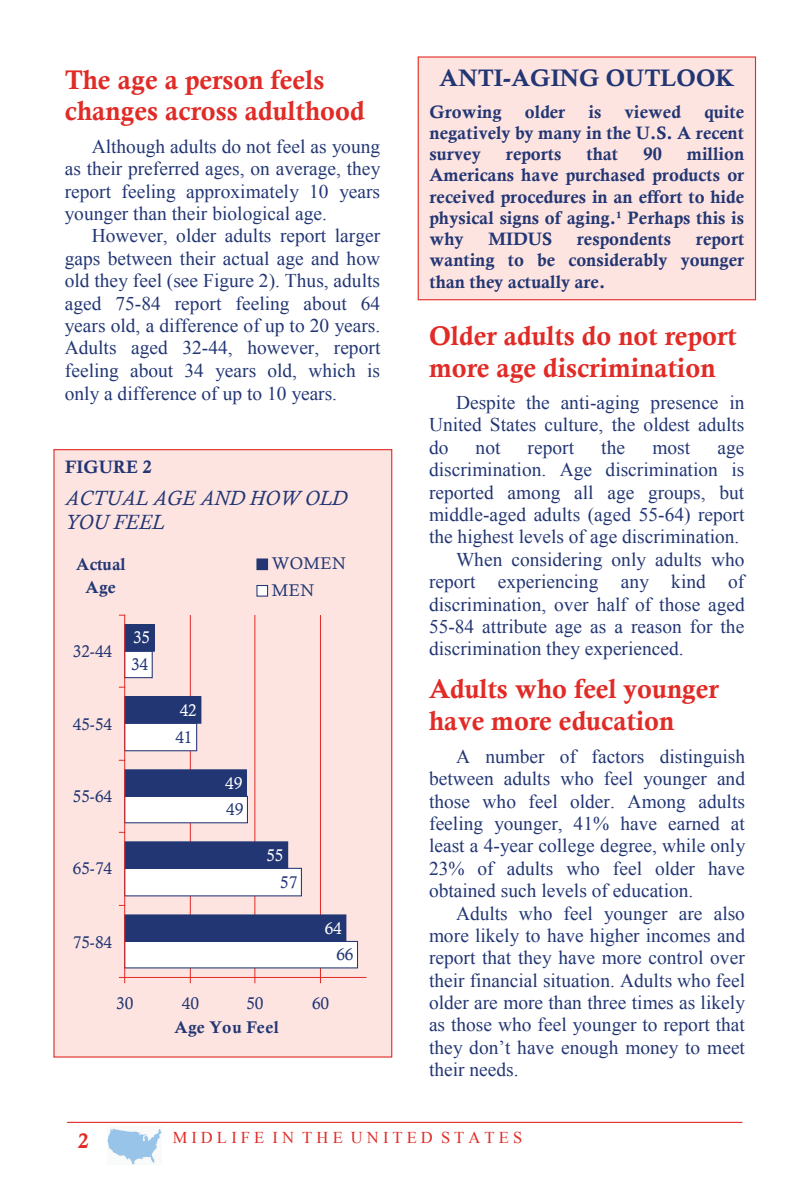
<style>
.page{position:relative;width:797px;height:1188px;background:#fff}
.page>*{position:absolute;margin:0;border:0;box-sizing:border-box;transform-origin:0 0}
.t1{font:27px/31.8px "Calis MT Bol";color:#e02b26}
.t2{font:23.85px "Calis MT Bol";color:#223674}
.t3{font:italic 21px/24.2px "Calisto";color:#223674}
.t4{font:21px "Calis MT Bol";color:#e02b26}
.t5{font:19.35px/22.4px "Times New Roman";color:#223674;text-align:justify}
.t6{font:18px/21.1px "Calis MT Bol";color:#223674;text-align:justify}
.t7{font:16.95px "Calisto";letter-spacing:-.01em;color:#223674}
.t8{font:16.95px "Calisto";letter-spacing:-.01em;color:#fff}
.t9{font:16.95px "Calis MT Bol";letter-spacing:.03em;color:#223674}
.t10{font:16.95px/22.2px "Calis MT Bol";letter-spacing:.005em;color:#223674;text-align:center}
.t11{font:16.95px/26.4px "Calisto";letter-spacing:.02em;color:#223674}
.t12{font:16.5px "Times New Roman";letter-spacing:.25em;color:#e02b26}
</style>
<div class="page">
<div style="left:418px;top:57px;width:337px;height:243px;background:#fde4e0"></div>
<div style="left:418px;top:56px;width:338px;height:244px;border:1px solid #e02b26"></div>
<div style="left:54px;top:450px;width:338px;height:607px;background:#fde4e0"></div>
<img style="left:108px;top:1128px;width:54px;height:36px">
<hr style="left:67px;top:1121px;width:675px;height:2px;background:#e02b26">
<hr style="left:190px;top:615px;width:1px;height:362px;background:#e02b26">
<hr style="left:254px;top:615px;width:1px;height:362px;background:#e02b26">
<hr style="left:320px;top:615px;width:1px;height:362px;background:#e02b26">
<div style="left:125px;top:941px;width:232px;height:27px;background:#fff"></div>
<div style="left:125px;top:868px;width:176px;height:28px;background:#fff"></div>
<div style="left:125px;top:796px;width:122px;height:26px;background:#fff"></div>
<div style="left:125px;top:795px;width:123px;height:28px;border:1px solid #223674"></div>
<div style="left:125px;top:723px;width:72px;height:27px;background:#fff"></div>
<div style="left:125px;top:722px;width:72px;height:29px;border:1px solid #223674"></div>
<div style="left:125px;top:651px;width:27px;height:26px;background:#fff"></div>
<div style="left:125px;top:650px;width:28px;height:28px;border:1px solid #223674"></div>
<div style="left:125px;top:915px;width:221px;height:26px;background:#223674"></div>
<div style="left:125px;top:914px;width:221px;height:28px;border:1px solid #223674"></div>
<div style="left:125px;top:842px;width:163px;height:26px;background:#223674"></div>
<div style="left:125px;top:841px;width:163px;height:28px;border:1px solid #223674"></div>
<div style="left:125px;top:770px;width:121px;height:26px;background:#223674"></div>
<div style="left:125px;top:769px;width:122px;height:28px;border:1px solid #223674"></div>
<div style="left:125px;top:696px;width:76px;height:27px;background:#223674"></div>
<div style="left:125px;top:624px;width:29px;height:27px;background:#223674"></div>
<div style="left:125px;top:624px;width:30px;height:27px;border:1px solid #223674"></div>
<hr style="left:125px;top:977px;width:241px;height:1px;background:#e02b26">
<hr style="left:124px;top:615px;width:1px;height:362px;background:#e02b26">
<div style="left:257px;top:559px;width:10px;height:10px;background:#223674"></div>
<div style="left:256px;top:558px;width:12px;height:12px;border:1px solid #223674"></div>
<div style="left:257px;top:585px;width:10px;height:11px;background:#fff"></div>
<div style="left:256px;top:585px;width:12px;height:11px;border:1px solid #223674"></div>
<p class="t1" style="left:65px;top:63px;width:301px">The age a person feels changes across adulthood</p>
<p class="t5" style="left:92px;top:135px;width:290px">Although adults do not feel as young</p>
<p class="t5" style="left:65px;top:157px;width:317px">as their preferred ages, on average, they</p>
<p class="t5" style="left:65px;top:180px;width:317px">report feeling approximately 10 years</p>
<p class="t5" style="left:65px;top:202px;width:264px">younger than their biological age.</p>
<p class="t5" style="left:92px;top:224px;width:290px">However, older adults report larger</p>
<p class="t5" style="left:65px;top:247px;width:317px">gaps between their actual age and how</p>
<p class="t5" style="left:65px;top:269px;width:317px">old they feel (see Figure 2). Thus, adults</p>
<p class="t5" style="left:65px;top:292px;width:317px">aged 75-84 report feeling about 64</p>
<p class="t5" style="left:65px;top:314px;width:317px">years old, a difference of up to 20 years.</p>
<p class="t5" style="left:65px;top:336px;width:317px">Adults aged 32-44, however, report</p>
<p class="t5" style="left:65px;top:359px;width:317px">feeling about 34 years old, which is</p>
<p class="t5" style="left:65px;top:382px;width:274px">only a difference of up to 10 years.</p>
<p class="t6" style="left:65px;top:456px;width:88px">FIGURE 2</p>
<p class="t3" style="left:65px;top:486px;width:283px">ACTUAL AGE AND HOW OLD<br>YOU FEEL</p>
<p class="t10" style="left:76px;top:553px;width:51px">Actual<br>Age</p>
<p class="t7" style="left:73px;top:641px;width:41px">32-44</p>
<p class="t7" style="left:73px;top:714px;width:41px">45-54</p>
<p class="t8" style="left:133px;top:628px;width:19px">35</p>
<p class="t7" style="left:131px;top:654px;width:19px">34</p>
<p class="t7" style="left:73px;top:786px;width:41px">55-64</p>
<p class="t7" style="left:73px;top:858px;width:41px">65-74</p>
<p class="t7" style="left:73px;top:932px;width:41px">75-84</p>
<p class="t8" style="left:180px;top:700px;width:19px">42</p>
<p class="t7" style="left:175px;top:727px;width:19px">41</p>
<p class="t11" style="left:272px;top:550px;width:76px">WOMEN<br>MEN</p>
<p class="t8" style="left:225px;top:773px;width:19px">49</p>
<p class="t7" style="left:226px;top:799px;width:19px">49</p>
<p class="t8" style="left:266px;top:845px;width:19px">55</p>
<p class="t7" style="left:280px;top:872px;width:19px">57</p>
<p class="t8" style="left:325px;top:918px;width:19px">64</p>
<p class="t7" style="left:336px;top:944px;width:19px">66</p>
<p class="t7" style="left:116px;top:993px;width:19px">30</p>
<p class="t7" style="left:182px;top:993px;width:19px">40</p>
<p class="t7" style="left:246px;top:993px;width:19px">50</p>
<p class="t7" style="left:312px;top:993px;width:19px">60</p>
<p class="t9" style="left:174px;top:1017px;width:106px">Age You Feel</p>
<p class="t2" style="left:440px;top:64px;width:296px">ANTI-AGING OUTLOOK</p>
<p class="t6" style="left:429px;top:101px;width:73px">Growing</p>
<p class="t6" style="left:525px;top:101px;width:42px">older</p>
<p class="t6" style="left:588px;top:101px;width:14px">is</p>
<p class="t6" style="left:624px;top:101px;width:58px">viewed</p>
<p class="t6" style="left:429px;top:101px;width:316px;text-indent:275px">quite negatively by many in the U.S. A recent survey</p>
<p class="t6" style="left:429px;top:143px;width:316px;text-indent:257px">million Americans have purchased products or received procedures in an effort to hide physical signs of aging.¹ Perhaps this is why</p>
<p class="t6" style="left:506px;top:143px;width:57px">reports</p>
<p class="t6" style="left:586px;top:143px;width:33px">that</p>
<p class="t6" style="left:643px;top:143px;width:20px">90</p>
<p class="t6" style="left:488px;top:228px;width:65px">MIDUS</p>
<p class="t6" style="left:577px;top:228px;width:96px">respondents</p>
<p class="t6" style="left:429px;top:228px;width:316px;text-indent:266px">report wanting to be considerably younger than they actually are.</p>
<p class="t1" style="left:429px;top:319px;width:309px">Older adults do not report more age discrimination</p>
<p class="t5" style="left:429px;top:391px;width:317px;text-indent:27px">Despite the anti-aging presence in United States culture, the oldest adults do</p>
<p class="t5" style="left:475px;top:436px;width:26px">not</p>
<p class="t5" style="left:527px;top:436px;width:48px">report</p>
<p class="t5" style="left:601px;top:436px;width:25px">the</p>
<p class="t5" style="left:652px;top:436px;width:39px">most</p>
<p class="t5" style="left:717px;top:436px;width:28px">age</p>
<p class="t5" style="left:429px;top:458px;width:317px">discrimination. Age discrimination is</p>
<p class="t5" style="left:429px;top:480px;width:317px">reported among all age groups, but</p>
<p class="t5" style="left:429px;top:503px;width:317px">middle-aged adults (aged 55-64) report</p>
<p class="t5" style="left:429px;top:525px;width:312px">the highest levels of age discrimination.</p>
<p class="t5" style="left:456px;top:548px;width:290px">When considering only adults who</p>
<p class="t5" style="left:429px;top:570px;width:317px">report experiencing any kind of</p>
<p class="t5" style="left:429px;top:592px;width:317px">discrimination, over half of those aged</p>
<p class="t5" style="left:429px;top:615px;width:317px">55-84 attribute age as a reason for the</p>
<p class="t5" style="left:429px;top:637px;width:256px">discrimination they experienced.</p>
<p class="t1" style="left:429px;top:673px;width:291px">Adults who feel younger have more education</p>
<p class="t5" style="left:456px;top:745px;width:290px">A number of factors distinguish</p>
<p class="t5" style="left:429px;top:767px;width:317px">between adults who feel younger and</p>
<p class="t5" style="left:429px;top:789px;width:317px">those who feel older. Among adults</p>
<p class="t5" style="left:429px;top:812px;width:317px">feeling younger, 41% have earned at</p>
<p class="t5" style="left:429px;top:834px;width:318px">least a 4-year college degree, while only</p>
<p class="t5" style="left:429px;top:856px;width:317px">23% of adults who feel older have</p>
<p class="t5" style="left:429px;top:879px;width:266px">obtained such levels of education.</p>
<p class="t5" style="left:456px;top:901px;width:290px">Adults who feel younger are also</p>
<p class="t5" style="left:429px;top:924px;width:318px">more likely to have higher incomes and</p>
<p class="t5" style="left:429px;top:946px;width:317px">report that they have more control over</p>
<p class="t5" style="left:429px;top:968px;width:318px">their financial situation. Adults who feel</p>
<p class="t5" style="left:429px;top:991px;width:318px">older are more than three times as likely</p>
<p class="t5" style="left:429px;top:1013px;width:317px">as those who feel younger to report that</p>
<p class="t5" style="left:429px;top:1036px;width:317px">they don’t have enough money to meet</p>
<p class="t5" style="left:429px;top:1058px;width:91px">their needs.</p>
<p class="t4" style="left:78px;top:1128px;width:12px">2</p>
<p class="t12" style="left:173px;top:1126px;width:351px">MIDLIFE IN THE UNITED STATES</p>
</div>
